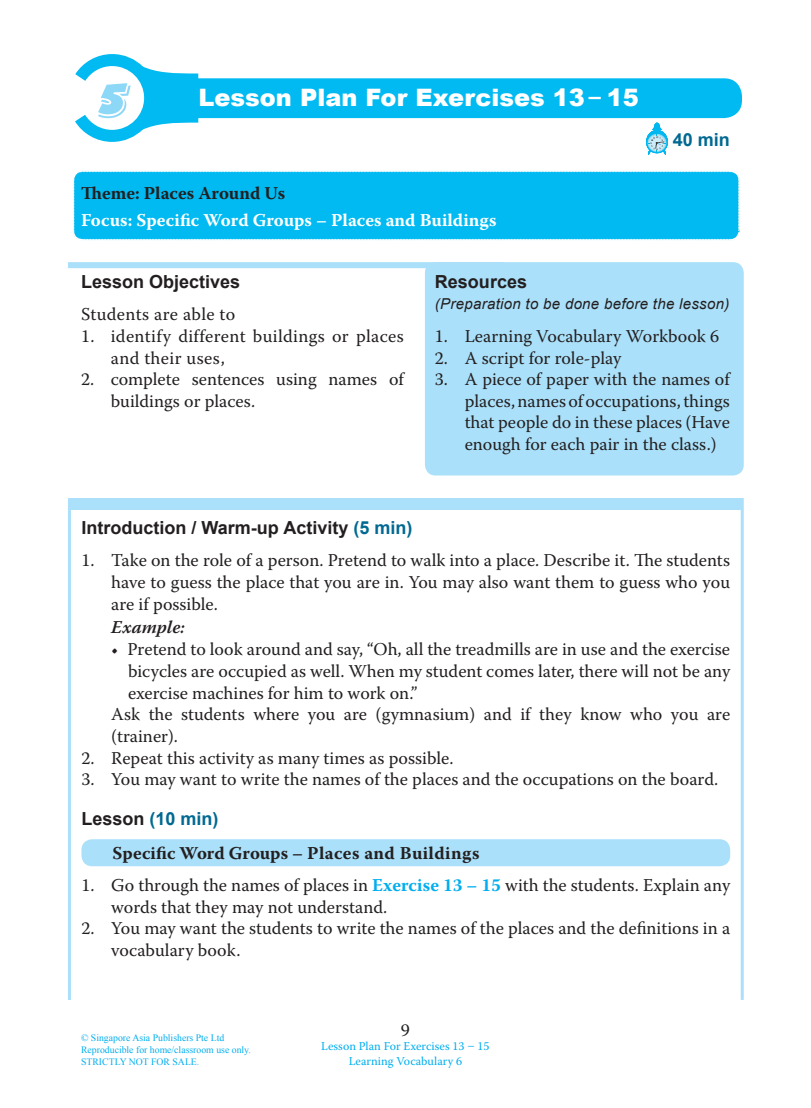
<style>
.page{position:relative;width:811px;height:1108px;background:#fff}
.page>*{position:absolute;margin:0;border:0;box-sizing:border-box;transform-origin:0 0}
.t1{font:54px "Bertram";color:#8dd7f7}
.Exercise_Title{font:900 24px "Arial";color:#fff}
._1{font:18px/21.6px "Warnock Pro";color:#231f20}
.little_title{font:700 18px "Arial";color:#231f20}
.t2{font:700 18px "Warnock Pro";letter-spacing:.005em;color:#231f20}
.little_title-2{font:18px/21.6px "Warnock Pro";letter-spacing:.02em;color:#231f20}
.t3{font:700 18px "Warnock Pro";color:#fff}
.little_title-3{font:700 18px "Arial";color:#006991}
._1-2{font:18px "Warnock Pro";letter-spacing:.02em;color:#231f20}
._1-3{font:italic 600 18px "Warnock Pro";color:#231f20}
.t4{font:italic 15px "Arial";letter-spacing:.02em;color:#231f20}
.t5{font:12px "Warnock Pro";color:#00aeef}
.t6{font:9.75px/11.7px "Times New Roman";color:#00aeef}
.s1{color:#006991}
.s2{color:#231f20}
.s3{font-weight:700;color:#00aeef}
</style>
<div class="page">
<svg style="left:73px;top:170px;width:667px;height:71px;background:#0ebdf1"></svg>
<div style="left:424px;top:262px;width:319px;height:213px;background:#aae0f9;border-radius:11px"></div>
<div style="left:68px;top:262px;width:436px;height:6px;background:#aae0f9"></div>
<div style="left:70px;top:498px;width:670px;height:11px;background:#aae0f9"></div>
<div style="left:81px;top:839px;width:648px;height:27px;background:#aae0f9;border-radius:11px"></div>
<svg style="left:646px;top:123px;width:21px;height:32px"></svg>
<div style="left:146px;top:78px;width:595px;height:40px;background:#00baf1;border-radius:18px"></div>
<svg style="left:75px;top:54px;width:135px;height:88px"></svg>
<p class="t1" style="left:98px;top:70px;width:33px">5</p>
<p class="Exercise_Title" style="left:198px;top:82px;width:441px">Lesson Plan For Exercises 13 – 15</p>
<p class="t2" style="left:81px;top:182px;width:205px">Theme : Places Around Us</p>
<p class="t3" style="left:81px;top:209px;width:417px">Focus: Specific Word Groups – Places and Buildings</p>
<p class="little_title-3" style="left:672px;top:128px;width:59px">40 min</p>
<p class="little_title" style="left:81px;top:269px;width:161px">Lesson Objectives</p>
<p class="_1-2" style="left:81px;top:303px;width:156px">Students are able to</p>
<p class="little_title-2" style="left:111px;top:325px;width:294px;text-indent:-30px">1. identify different buildings or places and their uses,</p>
<p class="_1" style="left:111px;top:368px;width:294px;text-indent:-30px">2. complete sentences using names of buildings or places.</p>
<p class="little_title" style="left:434px;top:269px;width:94px">Resources</p>
<p class="t4" style="left:434px;top:294px;width:296px">(Preparation to be done before the lesson)</p>
<p class="_1" style="left:434px;top:325px;width:285px">1. Learning Vocabulary Workbook 6</p>
<p class="_1" style="left:434px;top:346px;width:188px">2. A script for role-play</p>
<p class="_1" style="left:464px;top:368px;width:266px;text-align:justify;text-indent:-30px">3. A piece of paper with the names of places, names of occupations, things that people do in these places (Have enough for each pair in the class.)</p>
<p class="little_title" style="left:81px;top:515px;width:332px">Introduction / Warm-up Activity <span class="s1">(5 min)</span></p>
<p class="_1" style="left:111px;top:549px;width:620px;line-height:22px;text-align:justify;text-indent:-30px">1. Take on the role of a person. Pretend to walk into a place. Describe it. The students have to guess the place that you are in. You may also want them to guess who you are if possible.</p>
<p class="_1-3" style="left:111px;top:616px;width:75px">Example:</p>
<p class="_1" style="left:128px;top:638px;width:603px;text-align:justify;text-indent:-17px">• Pretend to look around and say, “Oh, all the treadmills are in use and the exercise bicycles are occupied as well. When my student comes later, there will not be any exercise machines for him to work on.”</p>
<p class="_1" style="left:111px;top:703px;width:620px">Ask the students where you are (gymnasium) and if they know who you are (trainer).</p>
<p class="_1" style="left:81px;top:746px;width:373px">2. Repeat this activity as many times as possible.</p>
<p class="_1" style="left:81px;top:767px;width:637px">3. You may want to write the names of the places and the occupations on the board.</p>
<p class="little_title-3" style="left:81px;top:806px;width:139px"><span class="s2">Lesson</span> (10 min)</p>
<p class="t2" style="left:112px;top:842px;width:368px">Specific Word Groups – Places and Buildings</p>
<p class="_1" style="left:111px;top:873px;width:620px;text-indent:-30px">1. Go through the names of places in <span class="s3">Exercise 13 – 15</span> with the students. Explain any words that they may not understand.</p>
<p class="_1" style="left:111px;top:917px;width:620px;text-indent:-30px">2. You may want the students to write the names of the places and the definitions in a vocabulary book.</p>
<p class="t6" style="left:81px;top:1031px;width:171px">© Singapore Asia Publishers Pte Ltd<br>Reproducible for home/classroom use only.<br>STRICTLY NOT FOR SALE.</p>
<p class="t5" style="left:321px;top:1038px;width:170px">Lesson Plan For Exercises 13 – 15</p>
<p class="t5" style="left:348px;top:1052px;width:115px">Learning Vocabulary 6</p>
</div>
